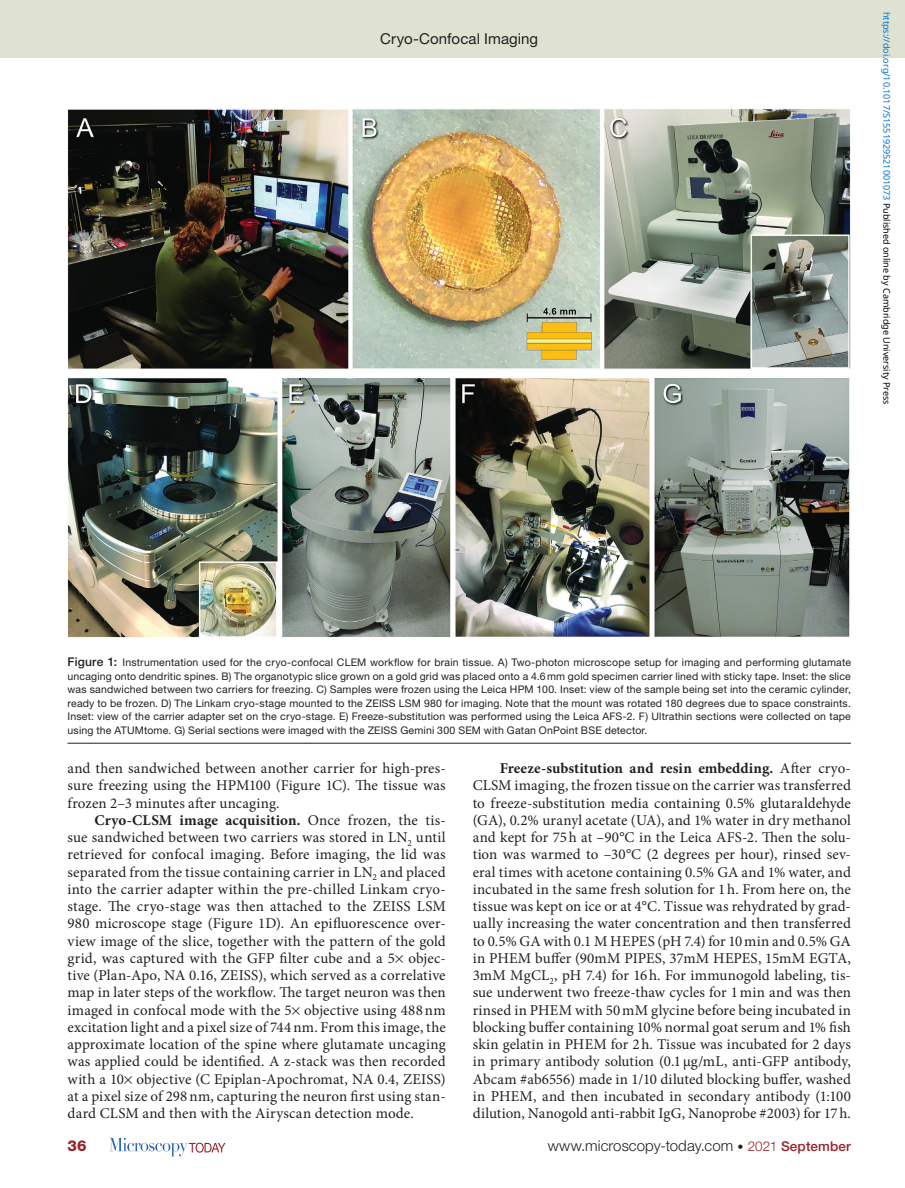
<style>
.page{position:relative;width:905px;height:1188px;background:#fff}
.page>*{position:absolute;margin:0;border:0;box-sizing:border-box;transform-origin:0 0}
.t1{font:15px/17.2px "Minion Pro";letter-spacing:.005em;color:#231f20;text-align:justify}
.t2{font:300 15px "Helvetica Neue LT Std";letter-spacing:.005em;color:#231f20}
.t3{font:15px "Helvetica Neue LT Std";letter-spacing:.005em;color:#231f20}
.t4{font:800 15px "Helvetica Neue LT Std";color:#98212a}
.t5{font:10.5px/13.5px "Helvetica Neue LT Std";letter-spacing:.015em;color:#231f20;text-align:justify}
.t6{font:9px "Noto Sans";color:#0172cf}
.s1{color:#000}
.s2{font-weight:500;font-size:12px}
.s3{font-weight:700}
.s4{font-size:12px}
.s5{font-size:13.5px;color:#98212a}
.s6{font-weight:500;font-size:13.5px;color:#98212a}
</style>
<div class="page">
<div style="left:0;top:0;width:904px;height:58px;background:#e0e2d1"></div>
<svg style="left:109px;top:1138px;width:116px;height:18px"></svg>
<hr style="left:68px;top:743px;width:782px;height:1px;background:#231f20">
<img style="left:68px;top:109px;width:782px;height:529px">
<p class="t3" style="left:380px;top:30px;width:159px">Cryo-Confocal Imaging</p>
<p class="t6" style="left:893px;top:12px;width:394px;rotate:90deg">https://doi.org/10.1017/S1551929521001073 <span class="s1">Published online by Cambridge University Press</span></p>
<p class="t5" style="left:68px;top:656px;width:785px"><span class="s2">Figure 1:</span> Instrumentation used for the cryo-confocal CLEM workflow for brain tissue. A) Two-photon microscope setup for imaging and performing glutamate uncaging onto dendritic spines. B) The organotypic slice grown on a gold grid was placed onto a 4.6mm gold specimen carrier lined with sticky tape. Inset: the slice was sandwiched between two carriers for freezing. C) Samples were frozen using the Leica HPM 100. Inset: view of the sample being set into the ceramic cylinder, ready to be frozen. D) The Linkam cryo-stage mounted to the ZEISS LSM 980 for imaging. Note that the mount was rotated 180 degrees due to space constraints.<br>Inset: view of the carrier adapter set on the cryo-stage. E) Freeze-substitution was performed using the Leica AFS-2. F) Ultrathin sections were collected on tape using the ATUMtome. G) Serial sections were imaged with the ZEISS Gemini 300 SEM with Gatan OnPoint BSE detector.</p>
<p class="t1" style="left:68px;top:760px;width:380px">and then sandwiched between another carrier for high-pres&shy;sure freezing using the HPM100 (Figure 1C). The tissue was frozen 2–3 minutes after uncaging.</p>
<p class="t1" style="left:67px;top:812px;width:380px;text-indent:27px"><span class="s3">Cryo-CLSM image acquisition.</span> Once frozen, the tis&shy;sue sandwiched between two carriers was stored in LN<sub>2</sub> until retrieved for confocal imaging. Before imaging, the lid was separated from the tissue containing carrier in LN<sub>2</sub> and placed into the carrier adapter within the pre-chilled Linkam cryo&shy;stage. The cryo-stage was then attached to the ZEISS LSM 980 microscope stage (Figure 1D). An epifluorescence over&shy;view image of the slice, together with the pattern of the gold grid, was captured with the GFP filter cube and a 5 objec&shy;tive (Plan-Apo, NA 0.16, ZEISS), which served as a correlative map in later steps of the workflow. The target neuron was then imaged in confocal mode with the 5 objective using 488nm excitation light and a pixel size of 744nm. From this image, the approximate location of the spine where glutamate uncaging was applied could be identified. A z-stack was then recorded with a 10 objective (C Epiplan-Apochromat, NA 0.4, ZEISS) at a pixel size of 298nm, capturing the neuron first using stan&shy;dard CLSM and then with the Airyscan detection mode.</p>
<p class="t1" style="left:472px;top:760px;width:380px;text-indent:27px"><span class="s3">Freeze-substitution and resin embedding.</span> After cryo-CLSM imaging, the frozen tissue on the carrier was transferred to freeze-substitution media containing 0.5% glutaraldehyde (GA), 0.2% uranyl acetate (UA), and 1% water in dry methanol and kept for 75h at –90°C in the Leica AFS-2. Then the solu&shy;tion was warmed to –30°C (2 degrees per hour), rinsed sev&shy;eral times with acetone containing 0.5% GA and 1% water, and incubated in the same fresh solution for 1h. From here on, the tissue was kept on ice or at 4°C. Tissue was rehydrated by grad&shy;ually increasing the water concentration and then transferred to 0.5% GA with 0.1 M HEPES (pH 7.4) for 10min and 0.5% GA in PHEM buffer (90mM PIPES, 37mM HEPES, 15mM EGTA, 3mM MgCL<sub>2</sub>, pH 7.4) for 16h. For immunogold labeling, tis&shy;sue underwent two freeze-thaw cycles for 1min and was then rinsed in PHEM with 50mM glycine before being incubated in blocking buffer containing 10% normal goat serum and 1% fish skin gelatin in PHEM for 2h. Tissue was incubated for 2 days in primary antibody solution (0.1μg/mL, anti-GFP antibody, Abcam #ab6556) made in 1/10 diluted blocking buffer, washed in PHEM, and then incubated in secondary antibody (1:100 dilution, Nanogold anti-rabbit IgG, Nanoprobe #2003) for 17h.</p>
<p class="t4" style="left:68px;top:1137px;width:21px">36</p>
<p class="t2" style="left:547px;top:1137px;width:305px">www.microscopy-today.com <span class="s4">•</span> <span class="s5">2021</span> <span class="s6">September</span></p>
</div>
